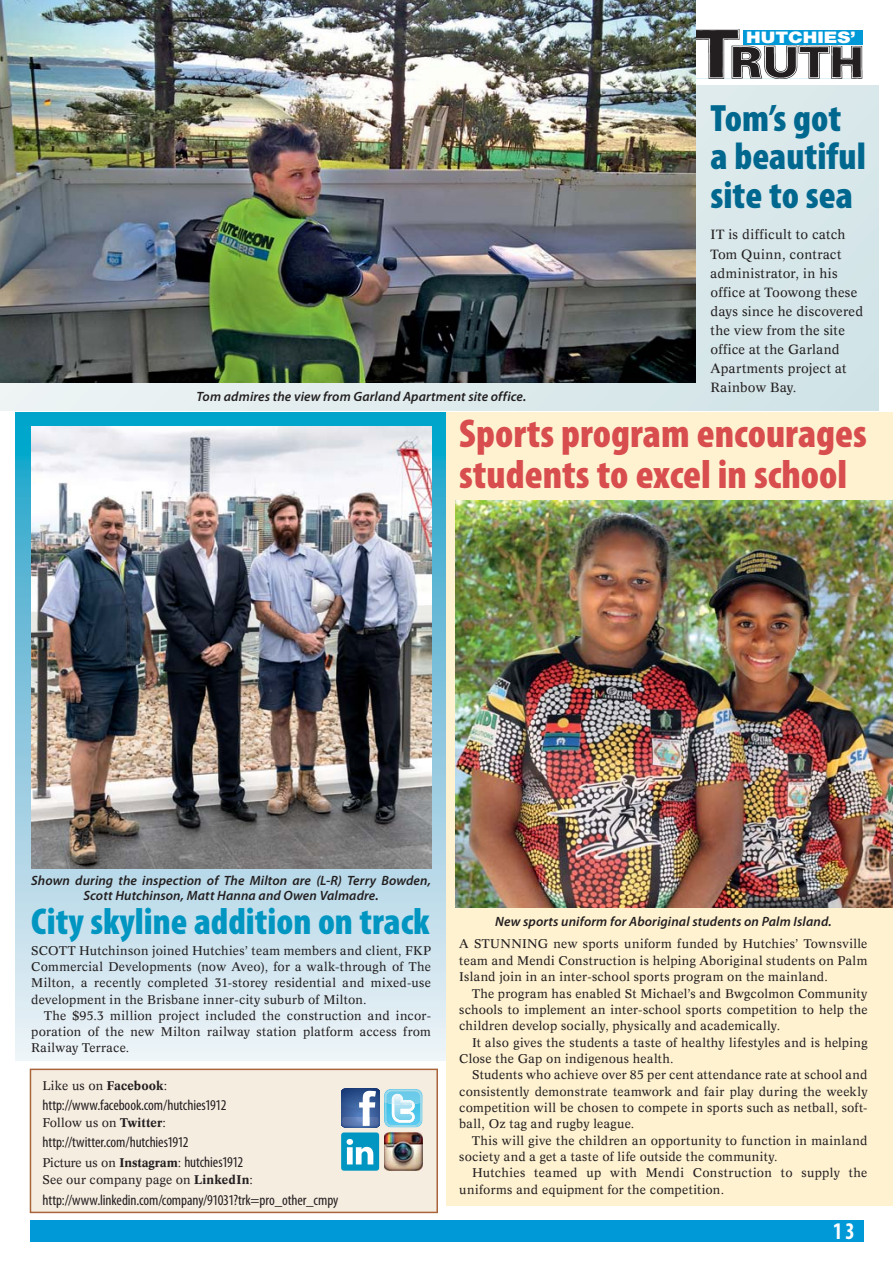
<style>
.page{position:relative;width:893px;height:1263px;background:#fff}
.page>*{position:absolute;margin:0;border:0;box-sizing:border-box;transform-origin:0 0}
.t1{font:900 condensed 40.5px/40.5px "Myriad Pro";color:#d84d4e}
.t2{font:900 condensed 38.25px/38.2px "Myriad Pro";color:#00688f}
.t3{font:900 condensed 37.5px "Myriad Pro";color:#0096c1}
.t4{font:700 condensed 24px "Myriad Pro";color:#fff;scale:.9 1}
.t5{font:900 15.9px "Helvetica Neue";color:#fff;scale:1.2 1}
.t6{font:condensed 15px "Myriad Pro";letter-spacing:-.01em;color:#231f20}
.t7{font:italic 600 13.5px/15px "Myriad Pro";letter-spacing:.01em;color:#231f20;text-align:center}
.t8{font:13.2px/19px "Concorde";letter-spacing:.025em;color:#231f20}
.t9{font:12.3px/16.4px "Concorde";letter-spacing:.02em;color:#231f20;text-align:justify}
.t10{font:12.3px/17px "Concorde";letter-spacing:-.005em;color:#231f20}
.s1{font-weight:700}
.s2{font-family:"Myriad Pro";font-stretch:condensed;font-size:15px}
</style>
<div class="page">
<div style="left:30px;top:1220px;width:833px;height:22px;background:#0099d8"></div>
<img style="left:695px;top:30px;width:168px;height:49px">
<div style="left:743px;top:30px;width:119px;height:14px;background:#0099d8"></div>
<svg style="left:16px;top:413px;width:430px;height:647px;background:#bbddea"></svg>
<div style="left:446px;top:413px;width:447px;height:793px;background:#fff2d1"></div>
<div style="left:0;top:85px;width:878px;height:325px;background:linear-gradient(to right,#edf3f4,#d2e4e7)"></div>
<img style="left:0;top:0;width:695px;height:383px">
<img style="left:455px;top:501px;width:438px;height:406px">
<div style="left:30px;top:1069px;width:408px;height:144px;background:#f6ede1"></div>
<svg style="left:341px;top:1089px;width:81px;height:39px;background:#84afce"></svg>
<div style="left:341px;top:1132px;width:38px;height:39px;background:#0096c1;border-radius:3px"></div>
<svg style="left:347px;top:1139px;width:26px;height:25px"></svg>
<img style="left:384px;top:1132px;width:38px;height:39px">
<img style="left:31px;top:426px;width:400px;height:443px">
<p class="t7" style="left:196px;top:390px;width:331px">Tom admires the view from Garland Apartment site office.</p>
<p class="t5" style="left:746px;top:31px;width:93px">HUTCHIES’</p>
<h2 class="t2" style="left:710px;top:103px;width:157px">Tom’s got a beautiful site to sea</h2>
<p class="t8" style="left:710px;top:226px;width:154px">IT is difficult to catch<br>Tom Quinn, contract administrator, in his office at Toowong these days since he discovered the view from the site office at the Garland<br>Apartments project at<br>Rainbow Bay.</p>
<h1 class="t1" style="left:459px;top:417px;width:409px">Sports program encourages students to excel in school</h1>
<p class="t7" style="left:31px;top:874px;width:401px">Shown during the inspection of The Milton are (L-R) Terry Bowden,<br>Scott Hutchinson, Matt Hanna and Owen Valmadre.</p>
<h3 class="t3" style="left:31px;top:907px;width:400px">City skyline addition on track</h3>
<p class="t9" style="left:31px;top:944px;width:401px">SCOTT Hutchinson joined Hutchies’ team members and client, FKP Commercial Developments (now Aveo), for a walk-through of The Milton, a recently completed 31-storey residential and mixed-use development in the Brisbane inner-city suburb of Milton.</p>
<p class="t9" style="left:31px;top:1008px;width:401px;text-indent:13px">The $95.3 million project included the construction and incor&shy;poration of the new Milton railway station platform access from Railway Terrace.</p>
<p class="t9" style="left:42px;top:1079px;width:126px">Like us on <span class="s1">Facebook</span>:</p>
<p class="t6" style="left:42px;top:1100px;width:185px">http://www.facebook.com/hutchies1912</p>
<p class="t10" style="left:42px;top:1115px;width:125px">Follow us on <span class="s1">Twitter</span>:</p>
<p class="t6" style="left:42px;top:1137px;width:148px">http://twitter.com/hutchies1912</p>
<p class="t10" style="left:42px;top:1156px;width:212px">Picture us on <span class="s1">Instagram</span>: <span class="s2">hutchies1912<br></span>See our company page on <span class="s1">LinkedIn</span>:</p>
<p class="t6" style="left:42px;top:1194px;width:297px">http://www.linkedin.com/company/91031?trk=pro_other_cmpy</p>
<p class="t7" style="left:495px;top:915px;width:338px">New sports uniform for Aboriginal students on Palm Island.</p>
<p class="t9" style="left:459px;top:937px;width:410px">A STUNNING new sports uniform funded by Hutchies’ Townsville team and Mendi Construction is helping Aboriginal students on Palm Island join in an inter-school sports program on the mainland.</p>
<p class="t9" style="left:459px;top:986px;width:410px;text-indent:13px">The program has enabled St Michael’s and Bwgcolmon Community schools to implement an inter-school sports competition to help the children develop socially, physically and academically.</p>
<p class="t9" style="left:459px;top:1035px;width:410px;text-indent:13px">It also gives the students a taste of healthy lifestyles and is helping<br>Close the Gap on indigenous health.</p>
<p class="t9" style="left:459px;top:1068px;width:410px;text-indent:13px">Students who achieve over 85 per cent attendance rate at school and consistently demonstrate teamwork and fair play during the weekly competition will be chosen to compete in sports such as netball, soft&shy;ball, Oz tag and rugby league.</p>
<p class="t9" style="left:459px;top:1133px;width:410px;text-indent:13px">This will give the children an opportunity to function in mainland society and a get a taste of life outside the community.</p>
<p class="t9" style="left:459px;top:1166px;width:410px;text-indent:13px">Hutchies teamed up with Mendi Construction to supply the uniforms and equipment for the competition.</p>
<h3 class="t4" style="left:833px;top:1222px;width:26px">13</h3>
</div>
